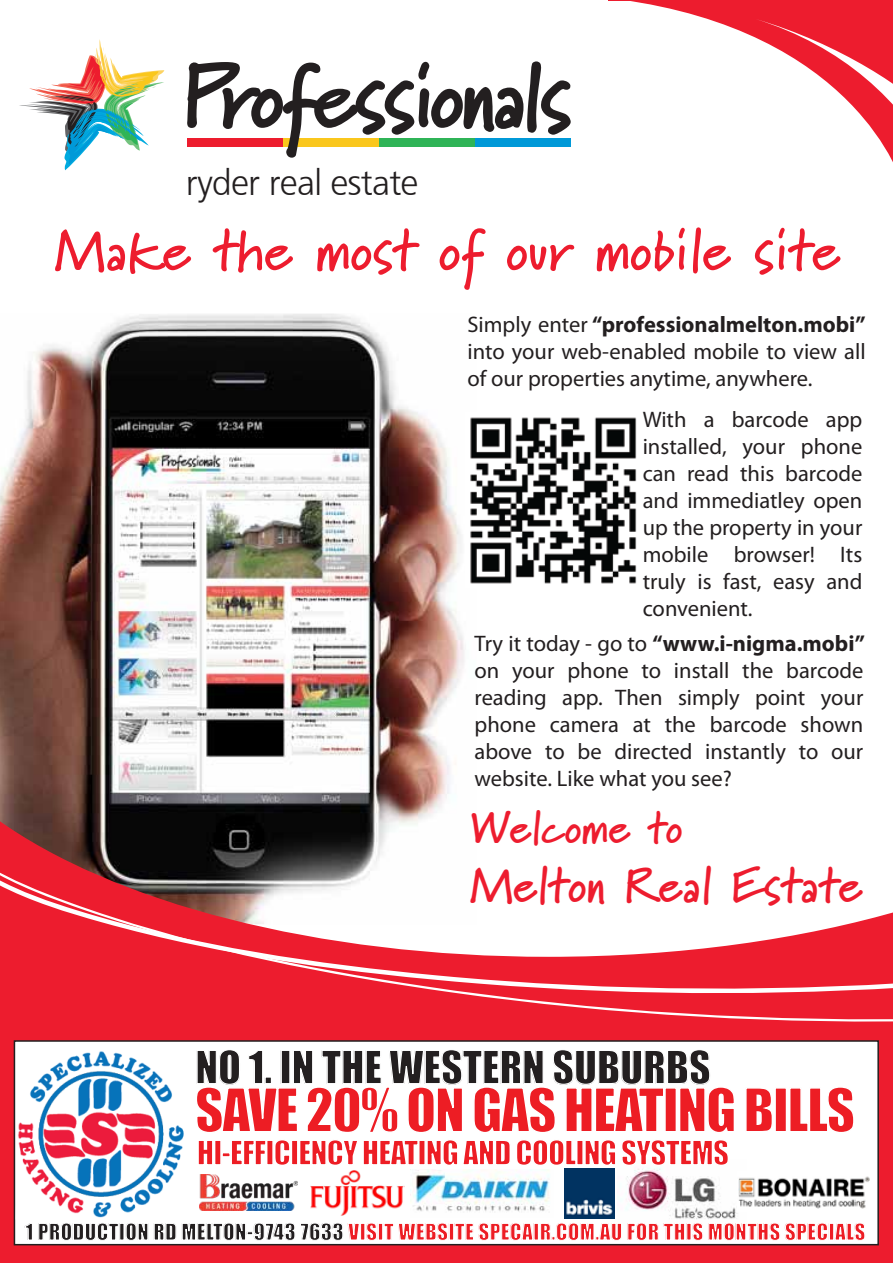
<style>
.page{position:relative;width:893px;height:1263px;background:#fff}
.page>*{position:absolute;margin:0;border:0;box-sizing:border-box;transform-origin:0 0}
.t1{font:700 58.5px "Professionals Informal";color:#ed1c2e}
.t2{font:700 49.5px "Professionals Informal";color:#ed1c2e}
.t3{font:700 45px "Professionals Informal";color:#ed1c2e}
.t4{font:42px "Impact";color:#231f20}
.t5{font:37.65px "Professionals Sans";letter-spacing:-.025em;color:#231f20}
.t6{font:22.5px/27px "Myriad Pro";color:#231f20;text-align:justify}
.t7{font:21px "Impact";letter-spacing:.02em;color:#ed1d24}
.s1{font-weight:700}
.s2{color:#231f20}
</style>
<div class="page">
<img style="left:0;top:314px;width:464px;height:505px">
<div style="left:0;top:981px;width:893px;height:282px;background:#ed1c2e"></div>
<svg style="left:342px;top:61px;width:229px;height:86px"></svg>
<img style="left:470px;top:417px;width:167px;height:167px">
<img style="left:19px;top:39px;width:323px;height:132px">
<svg style="left:0;top:819px;width:421px;height:311px"></svg>
<div style="left:14px;top:1040px;width:865px;height:205px;background:#fff;border:2px solid #231f20"></div>
<img style="left:625px;top:1167px;width:113px;height:52px">
<img style="left:16px;top:1048px;width:168px;height:173px">
<svg style="left:746px;top:1088px;width:26px;height:43px"></svg>
<div style="left:774px;top:1087px;width:13px;height:45px;background:#ed1d24;border:2px solid #fff"></div>
<svg style="left:790px;top:1087px;width:64px;height:45px"></svg>
<svg style="left:197px;top:1087px;width:537px;height:78px"></svg>
<svg style="left:125px;top:1217px;width:235px;height:28px"></svg>
<svg style="left:383px;top:1242px;width:65px;height:4px"></svg>
<svg style="left:564px;top:1217px;width:121px;height:2px"></svg>
<svg style="left:692px;top:1217px;width:46px;height:2px"></svg>
<img style="left:199px;top:1174px;width:99px;height:36px">
<img style="left:564px;top:1169px;width:50px;height:49px">
<img style="left:310px;top:1170px;width:95px;height:46px">
<img style="left:413px;top:1169px;width:136px;height:43px">
<img style="left:737px;top:1171px;width:133px;height:40px">
<svg style="left:631px;top:1px;width:262px;height:37px;fill:#ed1c2e"></svg>
<svg style="left:756px;top:19px;width:137px;height:143px"></svg>
<hr style="left:608px;top:0;width:285px;height:1px;background:#ed1c2e">
<svg style="left:0;top:831px;width:893px;height:193px;fill:#ed1c2e"></svg>
<h3 class="t5" style="left:186px;top:167px;width:234px">ryder real estate</h3>
<h1 class="t1" style="left:55px;top:216px;width:787px">Make the most of our mobile site</h1>
<p class="t6" style="left:467px;top:311px;width:400px">Simply enter <span class="s1">“professionalmelton.mobi” </span>into your web-enabled mobile to view all of our properties anytime, anywhere.</p>
<p class="t6" style="left:643px;top:406px;width:221px">With a barcode app installed, your phone can read this barcode and immediatley open up the property in your mobile browser! Its truly is fast, easy and convenient.</p>
<p class="t6" style="left:474px;top:629px;width:392px">Try it today - go to <span class="s1">“www.i-nigma.mobi” </span>on your phone to install the barcode reading app. Then simply point your phone camera at the barcode shown above to be directed instantly to our website. Like what you see?</p>
<h3 class="t3" style="left:470px;top:801px;width:213px">Welcome to</h3>
<h2 class="t2" style="left:470px;top:856px;width:393px">Melton Real Estate</h2>
<h3 class="t4" style="left:195px;top:1034px;width:517px">NO 1. IN THE WESTERN SUBURBS</h3>
<p class="t7" style="left:25px;top:1215px;width:841px"><span class="s2">1 PRODUCTION RD MELTON-9743 7633</span> VISIT WEBSITE SPECAIR.COM.AU FOR THIS MONTHS SPECIALS</p>
</div>
